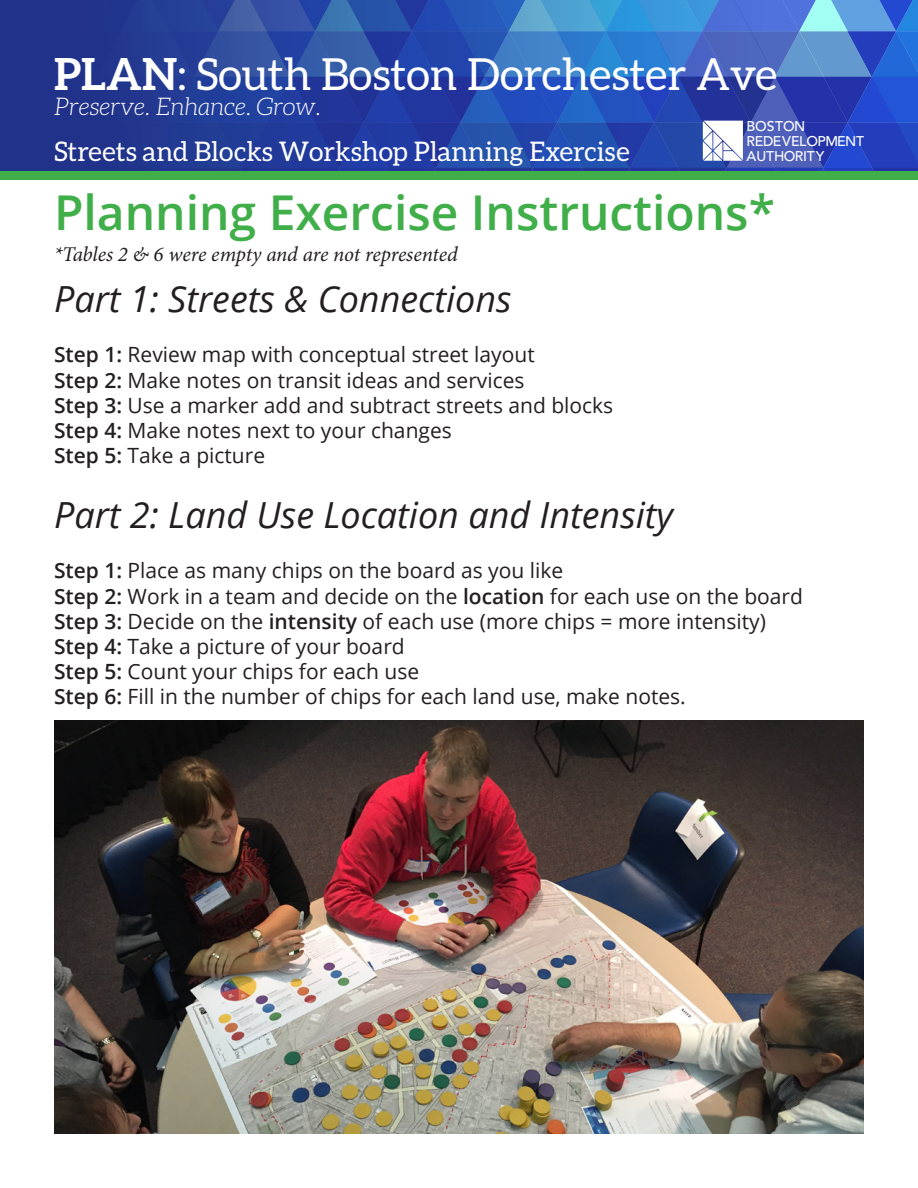
<style>
.page{position:relative;width:918px;height:1188px;background:#fff}
.page>*{position:absolute;margin:0;border:0;box-sizing:border-box;transform-origin:0 0}
.t1{font:600 48px "Open Sans";color:#40ae49}
.t2{font:44.25px "Aleo";color:#fff}
.t3{font:italic 36px "Open Sans";color:#231f20}
.t4{font:27px "Aleo";color:#fff}
.t5{font:italic 300 24.45px "Aleo";color:#fff}
.t6{font:21px "Open Sans";color:#231f20}
.t7{font:italic 21px "Minion Pro";letter-spacing:-.01em;color:#231f20}
.t8{font:500 13.95px/15.1px "Avenir LT Std";letter-spacing:-.01em;color:#fff}
.s1{font-weight:700}
.s2{font-weight:600}
</style>
<div class="page">
<img style="left:54px;top:720px;width:810px;height:414px">
<svg style="left:0;top:0;width:918px;height:172px;background:#2e51ac"></svg>
<div style="left:0;top:172px;width:918px;height:8px;background:#40ae49"></div>
<h2 class="t2" style="left:54px;top:49px;width:725px"><span class="s1">PLAN</span>: South Boston Dorchester Ave</h2>
<p class="t8" style="left:747px;top:118px;width:119px">BOSTON<br>REDEVELOPMENT<br>AUTHORITY</p>
<p class="t5" style="left:54px;top:94px;width:268px">Preserve. Enhance. Grow.</p>
<p class="t4" style="left:54px;top:136px;width:577px">Streets and Blocks Workshop Planning Exercise</p>
<p class="t1" style="left:54px;top:180px;width:723px">Planning Exercise Instructions*</p>
<p class="t7" style="left:54px;top:240px;width:405px">*Tables 2 &amp; 6 were empty and are not represented</p>
<p class="t3" style="left:54px;top:274px;width:459px">Part 1: Streets &amp; Connections</p>
<p class="t6" style="left:54px;top:340px;width:482px"><span class="s2">Step 1:</span> Review map with conceptual street layout</p>
<p class="t6" style="left:54px;top:366px;width:472px"><span class="s2">Step 2:</span> Make notes on transit ideas and services</p>
<p class="t6" style="left:54px;top:391px;width:561px"><span class="s2">Step 3:</span> Use a marker add and subtract streets and blocks</p>
<p class="t6" style="left:54px;top:416px;width:399px"><span class="s2">Step 4:</span> Make notes next to your changes</p>
<p class="t6" style="left:54px;top:441px;width:213px"><span class="s2">Step 5:</span> Take a picture</p>
<p class="t3" style="left:54px;top:490px;width:621px">Part 2: Land Use Location and Intensity</p>
<p class="t6" style="left:54px;top:556px;width:511px"><span class="s2">Step 1:</span> Place as many chips on the board as you like</p>
<p class="t6" style="left:54px;top:582px;width:751px"><span class="s2">Step 2:</span> Work in a team and decide on the <span class="s2">location</span> for each use on the board</p>
<p class="t6" style="left:54px;top:607px;width:713px"><span class="s2">Step 3:</span> Decide on the <span class="s2">intensity</span> of each use (more chips = more intensity)</p>
<p class="t6" style="left:54px;top:632px;width:352px"><span class="s2">Step 4:</span> Take a picture of your board</p>
<p class="t6" style="left:54px;top:657px;width:367px"><span class="s2">Step 5:</span> Count your chips for each use</p>
<p class="t6" style="left:54px;top:682px;width:633px"><span class="s2">Step 6:</span> Fill in the number of chips for each land use, make notes.</p>
</div>
